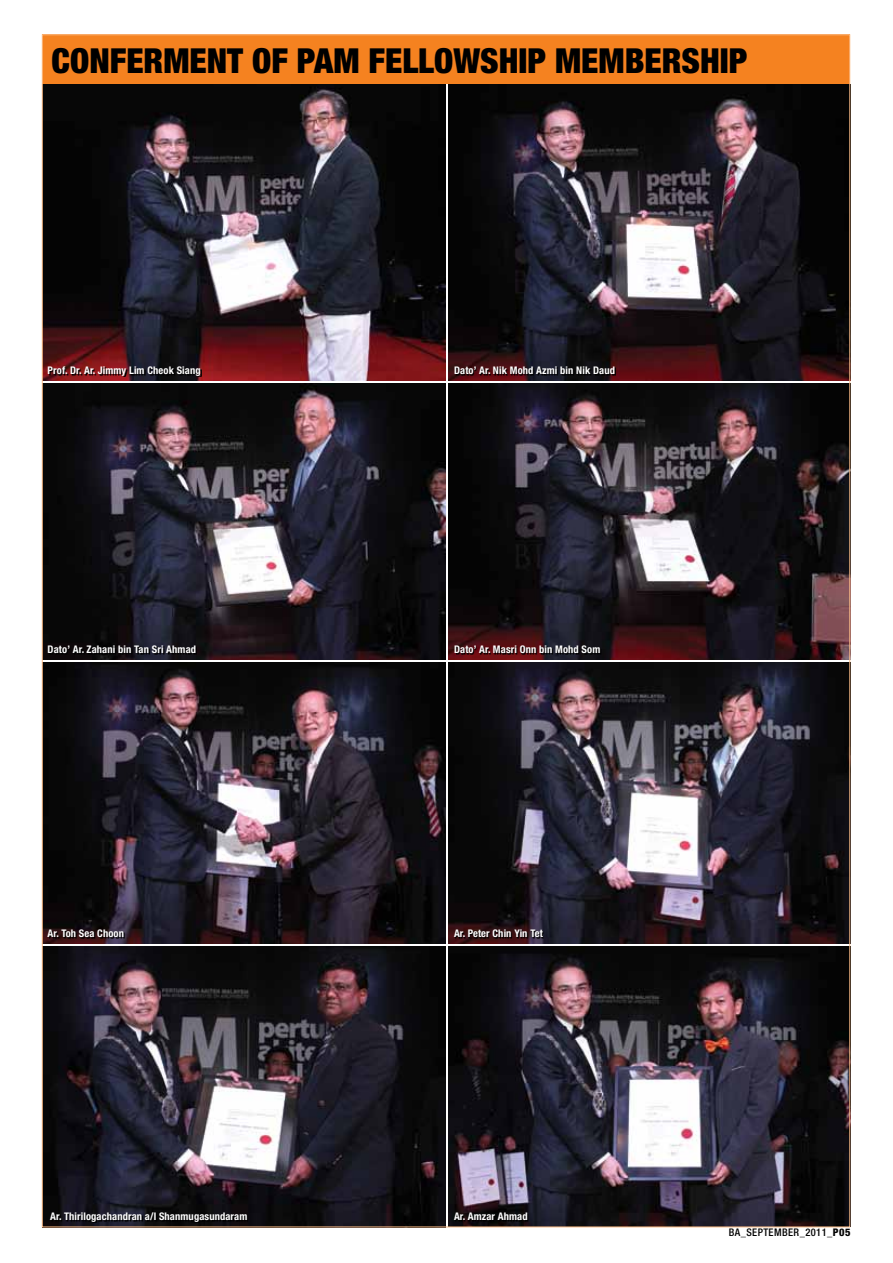
<style>
.page{position:relative;width:893px;height:1263px;background:#fff}
.page>*{position:absolute;margin:0;border:0;box-sizing:border-box;transform-origin:0 0}
.t1{font:900 condensed 34.5px "Helvetica Neue";color:#000}
.t2{font:700 condensed 10.5px "Helvetica Neue";letter-spacing:.01em;color:#fff}
.t3{font:500 condensed 10.5px "Helvetica Neue";letter-spacing:.04em;color:#000}
.s1{font-weight:800}
</style>
<div class="page">
<img style="left:44px;top:84px;width:401px;height:297px">
<img style="left:44px;top:384px;width:401px;height:275px">
<img style="left:44px;top:662px;width:401px;height:282px">
<img style="left:448px;top:84px;width:400px;height:297px">
<img style="left:448px;top:662px;width:400px;height:282px">
<div style="left:42px;top:35px;width:807px;height:49px;background:#f58220"></div>
<img style="left:448px;top:384px;width:400px;height:275px">
<img style="left:44px;top:947px;width:402px;height:278px">
<img style="left:448px;top:947px;width:400px;height:278px">
<svg style="left:49px;top:367px;width:153px;height:10px;background:#3a0f13"></svg>
<svg style="left:50px;top:646px;width:147px;height:8px"></svg>
<svg style="left:49px;top:931px;width:76px;height:8px"></svg>
<svg style="left:52px;top:1213px;width:196px;height:10px;background:#0c0b10"></svg>
<svg style="left:456px;top:367px;width:160px;height:8px"></svg>
<svg style="left:456px;top:646px;width:145px;height:8px"></svg>
<svg style="left:455px;top:930px;width:89px;height:9px"></svg>
<div style="left:455px;top:1214px;width:73px;height:7px;background:#000"></div>
<h1 class="t1" style="left:52px;top:40px;width:95px">CON FERMENT</h1>
<h1 class="t1" style="left:252px;top:40px;width:134px">OF PAM FELLO</h1>
<h1 class="t1" style="left:453px;top:40px;width:44px">WSHIP</h1>
<h1 class="t1" style="left:555px;top:40px;width:46px">MEMBERSHIP</h1>
<p class="t2" style="left:48px;top:364px;width:155px">Prof. Dr. Ar. Jimmy Lim Cheok Siang</p>
<p class="t2" style="left:454px;top:364px;width:162px">Dato’ Ar. Nik Mohd Azmi bin Nik Daud</p>
<p class="t2" style="left:48px;top:643px;width:150px">Dato’ Ar. Zahani bin Tan Sri Ahmad</p>
<p class="t2" style="left:454px;top:643px;width:148px">Dato’ Ar. Masri Onn bin Mohd Som</p>
<p class="t2" style="left:48px;top:927px;width:78px">Ar. Toh Sea Choon</p>
<p class="t2" style="left:454px;top:927px;width:90px">Ar. Peter Chin Yin Tet</p>
<p class="t2" style="left:50px;top:1210px;width:199px">Ar. Thirilogachandran a/l Shanmugasundaram</p>
<p class="t2" style="left:454px;top:1210px;width:75px">Ar. Amzar Ahmad</p>
<p class="t3" style="left:729px;top:1226px;width:123px">BA_SEPTEMBER_2011_<span class="s1">P05</span></p>
</div>
